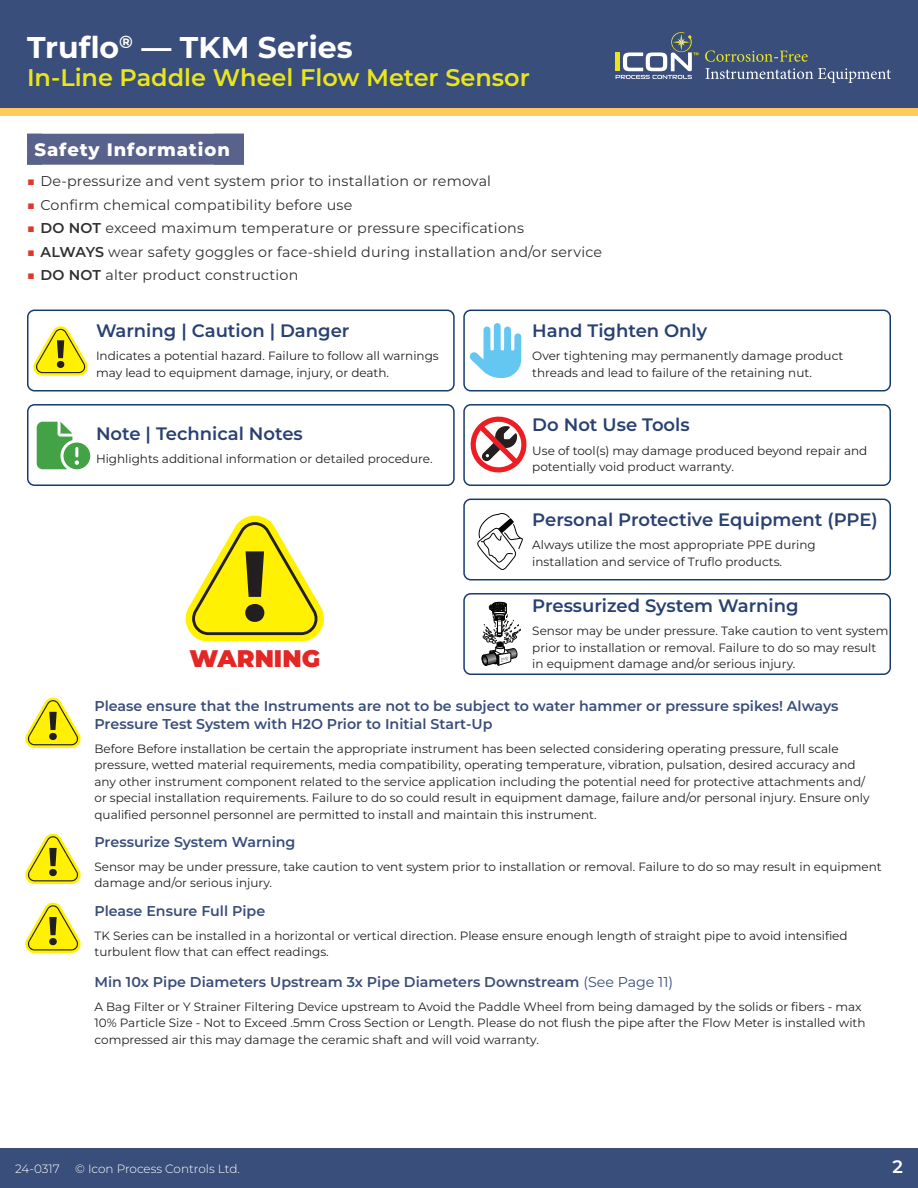
<style>
.page{position:relative;width:918px;height:1188px;background:#fff}
.page>*{position:absolute;margin:0;border:0;box-sizing:border-box;transform-origin:0 0}
.t1{font:700 30px "Montserrat";color:#fff}
.t2{font:600 24px "Montserrat";color:#e9e71b}
.t3{font:900 24px "Montserrat";color:#e22725}
.t4{font:600 18px "Montserrat";color:#294171}
.t5{font:800 18px "Montserrat";letter-spacing:.05em;color:#fff}
.t6{font:600 18px "Montserrat";color:#fff}
.t7{font:14.25px "Montserrat";letter-spacing:.015em;color:#312f30}
.t8{font:600 14.25px/18px "Montserrat";color:#3a4e7b}
.t9{font:12px/16.5px "Montserrat";color:#231f20}
.t10{font:300 12px "Montserrat";color:#fff}
.s1{font-weight:300;color:#e2352c}
.s2{font-weight:600}
.s3{font-weight:400}
</style>
<div class="page">
<div style="left:27px;top:134px;width:15px;height:31px;background:#58628b"></div>
<div style="left:214px;top:134px;width:30px;height:31px;background:#58628b"></div>
<div style="left:27px;top:134px;width:217px;height:9px;background:#58628b"></div>
<div style="left:27px;top:156px;width:217px;height:9px;background:#58628b"></div>
<div style="left:35px;top:138px;width:194px;height:24px;background:#58628b"></div>
<div style="left:27px;top:310px;width:428px;height:82px;border:2px solid #183b6e;border-radius:7px"></div>
<div style="left:27px;top:404px;width:428px;height:82px;border:2px solid #183b6e;border-radius:7px"></div>
<div style="left:463px;top:310px;width:428px;height:82px;border:2px solid #183b6e;border-radius:7px"></div>
<div style="left:463px;top:404px;width:428px;height:82px;border:2px solid #183b6e;border-radius:7px"></div>
<div style="left:463px;top:499px;width:428px;height:82px;border:2px solid #183b6e;border-radius:7px"></div>
<div style="left:463px;top:593px;width:428px;height:82px;border:2px solid #183b6e;border-radius:7px"></div>
<svg style="left:33px;top:326px;width:55px;height:50px"></svg>
<svg style="left:469px;top:323px;width:52px;height:55px"></svg>
<svg style="left:37px;top:422px;width:53px;height:47px"></svg>
<svg style="left:470px;top:416px;width:57px;height:57px"></svg>
<svg style="left:185px;top:516px;width:139px;height:126px"></svg>
<svg style="left:25px;top:698px;width:56px;height:50px"></svg>
<svg style="left:25px;top:834px;width:56px;height:50px"></svg>
<svg style="left:25px;top:903px;width:56px;height:50px"></svg>
<svg style="left:481px;top:602px;width:40px;height:64px"></svg>
<svg style="left:477px;top:513px;width:46px;height:57px"></svg>
<div style="left:0;top:0;width:918px;height:116px;background:#feca5c"></div>
<div style="left:0;top:0;width:918px;height:108px;background:#3a4e7b"></div>
<div style="left:0;top:1148px;width:918px;height:40px;background:#3a4e7b"></div>
<svg style="left:705px;top:68px;width:186px;height:15px"></svg>
<svg style="left:705px;top:50px;width:103px;height:12px"></svg>
<svg style="left:616px;top:32px;width:82px;height:47px"></svg>
<h1 class="t1" style="left:27px;top:27px;width:327px">Truflo<sup>®</sup> — TKM Series</h1>
<h2 class="t2" style="left:27px;top:62px;width:504px">In-Line Paddle Wheel Flow Meter Sensor</h2>
<h3 class="t5" style="left:35px;top:137px;width:197px">Safety Information</h3>
<p class="t7" style="left:27px;top:171px;width:466px"><span class="s1">■</span> De-pressurize and vent system prior to installation or removal</p>
<p class="t7" style="left:27px;top:195px;width:327px"><span class="s1">■</span> Confirm chemical compatibility before use</p>
<p class="t7" style="left:27px;top:219px;width:498px"><span class="s1">■</span> <span class="s2">DO NOT</span> exceed maximum temperature or pressure specifications</p>
<p class="t7" style="left:27px;top:242px;width:577px"><span class="s1">■</span> <span class="s2">ALWAYS</span> wear safety goggles or face-shield during installation and/or service</p>
<p class="t7" style="left:27px;top:266px;width:273px"><span class="s1">■</span> <span class="s2">DO NOT</span> alter product construction</p>
<h3 class="t4" style="left:96px;top:319px;width:255px">Warning | Caution | Danger</h3>
<p class="t9" style="left:96px;top:347px;width:344px">Indicates a potential hazard. Failure to follow all warnings may lead to equipment damage, injury, or death.</p>
<h3 class="t4" style="left:532px;top:319px;width:176px">Hand Tighten Only</h3>
<p class="t9" style="left:532px;top:347px;width:313px">Over tightening may permanently damage product threads and lead to failure of the retaining nut.</p>
<h3 class="t4" style="left:532px;top:413px;width:159px">Do Not Use Tools</h3>
<p class="t9" style="left:532px;top:442px;width:337px">Use of tool(s) may damage produced beyond repair and potentially void product warranty.</p>
<h3 class="t4" style="left:532px;top:508px;width:347px">Personal Protective Equipment (PPE)</h3>
<p class="t9" style="left:532px;top:536px;width:285px">Always utilize the most appropriate PPE during installation and service of Truflo products.</p>
<h3 class="t4" style="left:532px;top:594px;width:268px">Pressurized System Warning</h3>
<p class="t9" style="left:532px;top:623px;width:358px">Sensor may be under pressure. Take caution to vent system prior to installation or removal. Failure to do so may result</p>
<h3 class="t4" style="left:96px;top:421px;width:208px">Note | Technical Notes</h3>
<p class="t9" style="left:96px;top:450px;width:338px">Highlights additional information or detailed procedure.</p>
<h2 class="t3" style="left:189px;top:643px;width:132px">WARNING</h2>
<p class="t9" style="left:532px;top:656px;width:265px">in equipment damage and/or serious injury.</p>
<p class="t8" style="left:94px;top:697px;width:746px">Please ensure that the Instruments are not to be subject to water hammer or pressure spikes! Always<br>Pressure Test System with H2O Prior to Initial Start-Up</p>
<p class="t9" style="left:94px;top:740px;width:777px">Before Before installation be certain the appropriate instrument has been selected considering operating pressure, full scale pressure, wetted material requirements, media compatibility, operating temperature, vibration, pulsation, desired accuracy and any other instrument component related to the service application including the potential need for protective attachments and/ or special installation requirements. Failure to do so could result in equipment damage, failure and/or personal injury. Ensure only qualified personnel personnel are permitted to install and maintain this instrument.</p>
<p class="t8" style="left:94px;top:833px;width:203px">Pressurize System Warning</p>
<p class="t9" style="left:94px;top:858px;width:789px">Sensor may be under pressure, take caution to vent system prior to installation or removal. Failure to do so may result in equipment damage and/or serious injury.</p>
<p class="t8" style="left:94px;top:902px;width:172px">Please Ensure Full Pipe</p>
<p class="t9" style="left:94px;top:927px;width:755px">TK Series can be installed in a horizontal or vertical direction. Please ensure enough length of straight pipe to avoid intensified turbulent flow that can effect readings.</p>
<p class="t8" style="left:94px;top:973px;width:580px">Min 10x Pipe Diameters Upstream 3x Pipe Diameters Downstream <span class="s3">(See Page 11)</span></p>
<p class="t9" style="left:94px;top:998px;width:773px">A Bag Filter or Y Strainer Filtering Device upstream to Avoid the Paddle Wheel from being damaged by the solids or fibers - max<br>10% Particle Size - Not to Exceed .5mm Cross Section or Length. Please do not flush the pipe after the Flow Meter is installed with compressed air this may damage the ceramic shaft and will void warranty.</p>
<p class="t10" style="left:15px;top:1161px;width:46px">24-0317</p>
<p class="t10" style="left:75px;top:1161px;width:166px">© Icon Process Controls Ltd.</p>
<h3 class="t6" style="left:893px;top:1155px;width:12px">2</h3>
</div>
